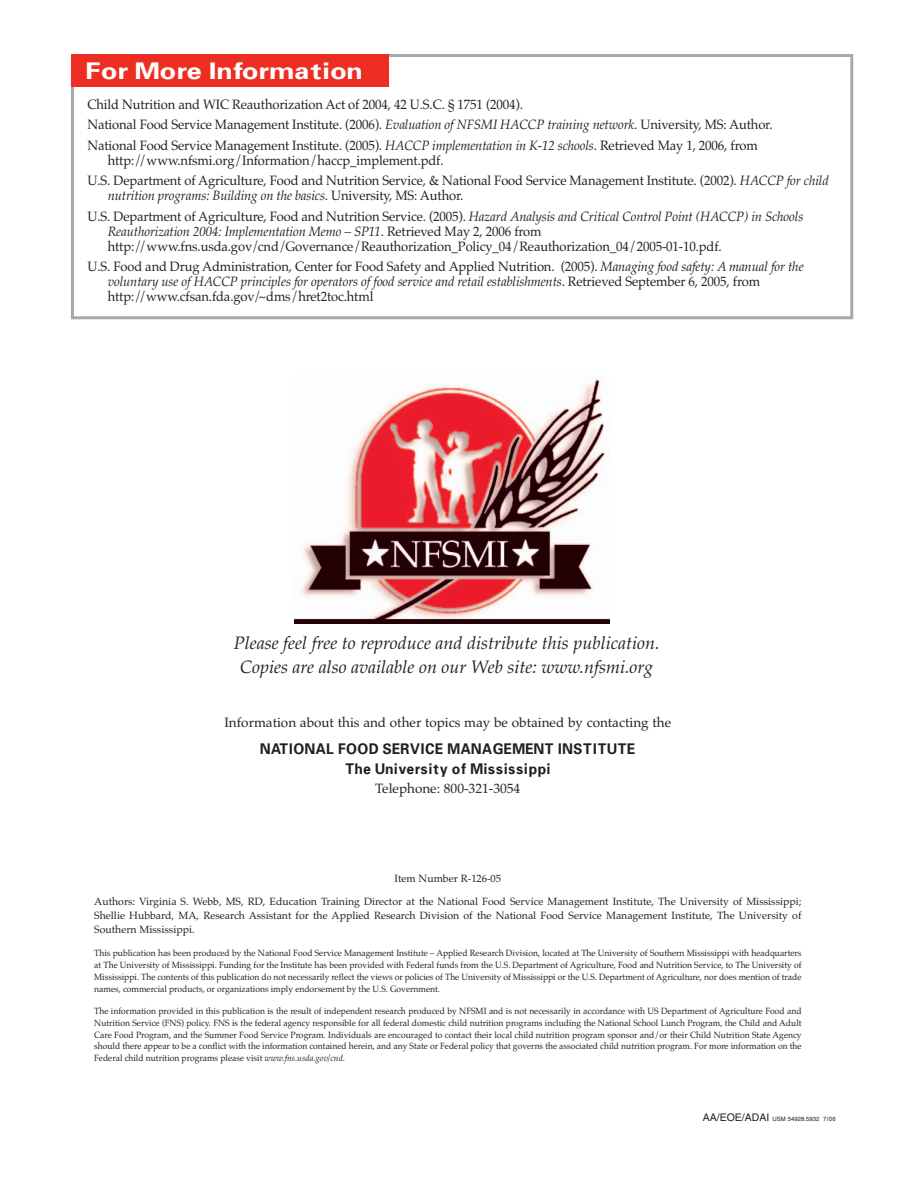
<style>
.page{position:relative;width:918px;height:1188px;background:#fff}
.page>*{position:absolute;margin:0;border:0;box-sizing:border-box;transform-origin:0 0}
.t1{font:700 21px "Uniform";color:#fff;scale:1.2 1}
.t2{font:italic 18px/24.2px "Palatino";color:#231f20;text-align:center}
.t3{font:13.5px/20.4px "Palatino";letter-spacing:-.01em;color:#231f20;scale:.96 1}
.t4{font:italic 13.5px/20.4px "Palatino";letter-spacing:-.01em;color:#231f20;scale:.96 1}
.t5{font:13.5px "Palatino";letter-spacing:-.01em;color:#231f20}
.t6{font:700 13.5px/20.1px "Uniform";letter-spacing:.03em;color:#231f20;text-align:center;scale:.95 1}
.t7{font:10.5px/23.1px "Palatino";color:#231f20;text-align:center}
.t8{font:9px/11.9px "Palatino";color:#231f20;text-align:justify;scale:.95 1}
.t9{font:6px "Helvetica";color:#231f20}
.s1{font-style:italic}
.s2{font-style:normal}
.s3{font-size:10.5px}
</style>
<div class="page">
<div style="left:71px;top:54px;width:782px;height:265px;border:3px solid #a8a9ad"></div>
<div style="left:71px;top:54px;width:318px;height:32px;background:#ee2e22"></div>
<img style="left:294px;top:379px;width:316px;height:245px">
<h1 class="t1" style="left:86px;top:60px;width:232px">For More Information</h1>
<p class="t3" style="left:87px;top:94px;width:715px">Child Nutrition and WIC Reauthorization Act of 2004, 42 U.S.C. § 1751 (2004).<br>National Food Service Management Institute. (2006). <span class="s1">Evaluation of NFSMI HACCP training network</span>. University, MS: Author.<br>National Food Service Management Institute. (2005). <span class="s1">HACCP implementation in K-12 schools</span>. Retrieved May 1, 2006, from</p>
<h3 class="t3" style="left:87px;top:150px;width:774px;text-indent:20px">http://www.nfsmi.org/Information/haccp_implement.pdf.<br>U.S. Department of Agriculture, Food and Nutrition Service, &amp; National Food Service Management Institute. (2002). <span class="s1">HACCP for child</span></h3>
<h3 class="t4" style="left:87px;top:185px;width:747px;text-indent:20px">nutrition programs: Building on the basics<span class="s2">. University, MS: Author.<br>U.S. Department of Agriculture, Food and Nutrition Service. (2005).</span> Hazard Analysis and Critical Control Point (HACCP) in Schools</h3>
<h3 class="t3" style="left:108px;top:223px;width:641px;line-height:15px"><span class="s1">Reauthorization 2004: Implementation Memo – SP11</span>. Retrieved May 2, 2006 from http://www.fns.usda.gov/cnd/Governance/Reauthorization_Policy_04/Reauthorization_04/2005-01-10.pdf.</h3>
<p class="t3" style="left:108px;top:259px;width:726px;line-height:15px;text-indent:-20px">U.S. Food and Drug Administration, Center for Food Safety and Applied Nutrition. (2005). <span class="s1">Managing food safety: A manual for the voluntary use of HACCP principles for operators of food service and retail establishments</span>. Retrieved September 6, 2005, from http://www.cfsan.fda.gov/~dms/hret2toc.html</p>
<h2 class="t2" style="left:234px;top:631px;width:427px">Please feel free to reproduce and distribute this publication.<br>Copies are also available on our Web site: www.nfsmi.org</h2>
<h3 class="t5" style="left:224px;top:715px;width:448px">Information about this and other topics may be obtained by contacting the</h3>
<h3 class="t6" style="left:260px;top:739px;width:397px">NATIONAL FOOD SERVICE MANAGEMENT INSTITUTE<br>The University of Mississippi</h3>
<h3 class="t5" style="left:375px;top:781px;width:147px">Telephone: 800-321-3054</h3>
<p class="t7" style="left:94px;top:867px;width:709px">Item Number R-126-05<br>Authors: Virginia S. Webb, MS, RD, Education Training Director at the National Food Service Management Institute, The University of Mississippi;</p>
<p class="t7" style="left:94px;top:908px;width:709px;line-height:14.1px;text-align:left">Shellie Hubbard, MA, Research Assistant for the Applied Research Division of the National Food Service Management Institute, The University of<br>Southern Mississippi.</p>
<p class="t8" style="left:94px;top:947px;width:746px">This publication has been produced by the National Food Service Management Institute – Applied Research Division, located at The University of Southern Mississippi with headquarters at The University of Mississippi. Funding for the Institute has been provided with Federal funds from the U.S. Department of Agriculture, Food and Nutrition Service, to The University of Mississippi. The contents of this publication do not necessarily reflect the views or policies of The University of Mississippi or the U.S. Department of Agriculture, nor does mention of trade names, commercial products, or organizations imply endorsement by the U.S. Government.</p>
<p class="t8" style="left:94px;top:1005px;width:746px">The information provided in this publication is the result of independent research produced by NFSMI and is not necessarily in accordance with US Department of Agriculture Food and Nutrition Service (FNS) policy. FNS is the federal agency responsible for all federal domestic child nutrition programs including the National School Lunch Program, the Child and Adult Care Food Program, and the Summer Food Service Program. Individuals are encouraged to contact their local child nutrition program sponsor and/or their Child Nutrition State Agency should there appear to be a conflict with the information contained herein, and any State or Federal policy that governs the associated child nutrition program. For more information on the Federal child nutrition programs please visit <span class="s1">www.fns.usda.gov/cnd</span>.</p>
<p class="t9" style="left:703px;top:1117px;width:134px"><span class="s3">AA/EOE/ADAI</span> USM 54928.5932 7/06</p>
</div>
